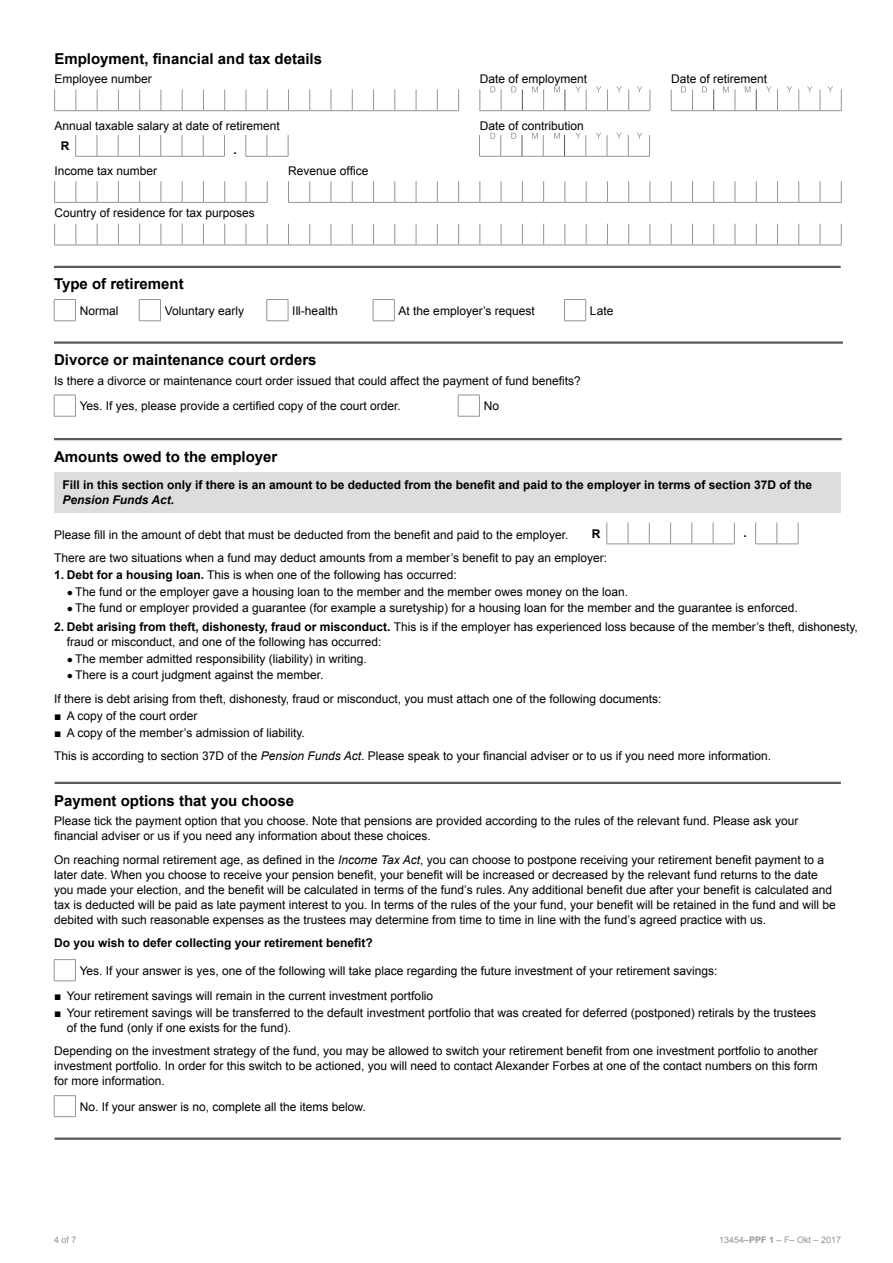
<style>
.page{position:relative;width:893px;height:1263px;background:#fff}
.page>*{position:absolute;margin:0;border:0;box-sizing:border-box;transform-origin:0 0}
.t1{font:700 15px "Arial";color:#000}
.t2{font:12px/15px "Arial";color:#000}
.t3{font:700 12px/15px "Arial";color:#000}
.t4{font:9px "Arial";color:#939598}
.s1{font-style:italic}
.s2{font-weight:700}
.s3{font-size:10.5px}
</style>
<div class="page">
<hr style="left:54px;top:266px;width:787px;height:2px;background:#58595b">
<svg style="left:54px;top:299px;width:22px;height:22px"></svg>
<svg style="left:139px;top:299px;width:22px;height:22px"></svg>
<svg style="left:267px;top:299px;width:22px;height:22px"></svg>
<svg style="left:373px;top:299px;width:22px;height:22px"></svg>
<svg style="left:564px;top:299px;width:22px;height:22px"></svg>
<hr style="left:54px;top:341px;width:789px;height:3px;background:#58595b">
<svg style="left:54px;top:89px;width:405px;height:22px"></svg>
<svg style="left:75px;top:135px;width:150px;height:22px"></svg>
<svg style="left:246px;top:135px;width:43px;height:22px"></svg>
<svg style="left:54px;top:224px;width:788px;height:22px"></svg>
<svg style="left:54px;top:181px;width:214px;height:22px"></svg>
<svg style="left:288px;top:181px;width:554px;height:22px"></svg>
<svg style="left:480px;top:86px;width:171px;height:25px"></svg>
<svg style="left:479px;top:133px;width:171px;height:24px"></svg>
<svg style="left:671px;top:86px;width:171px;height:25px"></svg>
<svg style="left:54px;top:959px;width:22px;height:22px"></svg>
<svg style="left:54px;top:1095px;width:22px;height:22px"></svg>
<hr style="left:55px;top:782px;width:786px;height:2px;background:#58595b">
<hr style="left:55px;top:1137px;width:786px;height:3px;background:#58595b">
<div style="left:54px;top:472px;width:786px;height:41px;background:#dcddde"></div>
<svg style="left:607px;top:523px;width:128px;height:22px"></svg>
<svg style="left:755px;top:523px;width:44px;height:22px"></svg>
<svg style="left:54px;top:395px;width:22px;height:22px"></svg>
<svg style="left:458px;top:395px;width:22px;height:22px"></svg>
<hr style="left:54px;top:438px;width:788px;height:2px;background:#58595b">
<p class="t1" style="left:54px;top:49px;width:269px">Employment, financial and tax details</p>
<p class="t2" style="left:54px;top:72px;width:99px">Employee number</p>
<p class="t2" style="left:480px;top:72px;width:109px">Date of employment</p>
<p class="t2" style="left:671px;top:72px;width:98px">Date of retirement</p>
<p class="t2" style="left:54px;top:119px;width:227px">Annual taxable salary at date of retirement</p>
<p class="t2" style="left:480px;top:119px;width:106px">Date of contribution</p>
<p class="t3" style="left:61px;top:139px;width:10px">R</p>
<p class="t3" style="left:233px;top:143px;width:5px">.</p>
<p class="t2" style="left:54px;top:164px;width:104px">Income tax number</p>
<p class="t2" style="left:288px;top:164px;width:82px">Revenue office</p>
<p class="t2" style="left:55px;top:206px;width:202px">Country of residence for tax purposes</p>
<p class="t1" style="left:54px;top:274px;width:131px">Type of retirement</p>
<p class="t2" style="left:80px;top:303px;width:40px">Normal</p>
<p class="t2" style="left:165px;top:303px;width:81px">Voluntary early</p>
<p class="t2" style="left:292px;top:303px;width:47px">Ill-health</p>
<p class="t2" style="left:399px;top:303px;width:138px">At the employer’s request</p>
<p class="t2" style="left:590px;top:303px;width:25px">Late</p>
<p class="t1" style="left:54px;top:350px;width:264px">Divorce or maintenance court orders</p>
<p class="t2" style="left:80px;top:368px;width:503px;line-height:25.5px;text-indent:-26px">Is there a divorce or maintenance court order issued that could affect the payment of fund benefits?<br>Yes. If yes, please provide a certified copy of the court order.</p>
<p class="t2" style="left:484px;top:398px;width:17px">No</p>
<p class="t1" style="left:54px;top:446px;width:225px">Amounts owed to the employer</p>
<p class="t3" style="left:63px;top:478px;width:751px">Fill in this section only if there is an amount to be deducted from the benefit and paid to the employer in terms of section 37D of the<br><span class="s1">Pension Funds Act</span>.</p>
<p class="t2" style="left:54px;top:527px;width:516px">Please fill in the amount of debt that must be deducted from the benefit and paid to the employer.</p>
<p class="t3" style="left:592px;top:526px;width:10px">R</p>
<p class="t3" style="left:743px;top:526px;width:5px">.</p>
<p class="t2" style="left:54px;top:551px;width:555px">There are two situations when a fund may deduct amounts from a member’s benefit to pay an employer:</p>
<p class="t2" style="left:54px;top:567px;width:404px"><span class="s2">1. Debt for a housing loan.</span> This is when one of the following has occurred:</p>
<p class="t2" style="left:67px;top:584px;width:563px"><span class="s3">●</span> The fund or the employer gave a housing loan to the member and the member owes money on the loan.</p>
<p class="t2" style="left:67px;top:601px;width:732px"><span class="s3">●</span> The fund or employer provided a guarantee (for example a suretyship) for a housing loan for the member and the guarantee is enforced.</p>
<p class="t2" style="left:67px;top:620px;width:793px;text-indent:-13px"><span class="s2">2. Debt arising from theft, dishonesty, fraud or misconduct.</span> This is if the employer has experienced loss because of the member’s theft, dishonesty, fraud or misconduct, and one of the following has occurred:</p>
<p class="t2" style="left:67px;top:651px;width:301px"><span class="s3">●</span> The member admitted responsibility (liability) in writing.</p>
<p class="t2" style="left:54px;top:664px;width:609px;line-height:23.1px;text-indent:13px"><span class="s3">●</span> There is a court judgment against the member.<br>If there is debt arising from theft, dishonesty, fraud or misconduct, you must attach one of the following documents:</p>
<p class="t2" style="left:54px;top:708px;width:145px">■ A copy of the court order</p>
<p class="t2" style="left:54px;top:721px;width:719px;line-height:23.1px">■ A copy of the member’s admission of liability.<br>This is according to section 37D of the <span class="s1">Pension Funds Act</span>. Please speak to your financial adviser or to us if you need more information.</p>
<p class="t1" style="left:54px;top:791px;width:242px">Payment options that you choose</p>
<p class="t2" style="left:54px;top:813px;width:746px">Please tick the payment option that you choose. Note that pensions are provided according to the rules of the relevant fund. Please ask your financial adviser or us if you need any information about these choices.</p>
<p class="t2" style="left:54px;top:852px;width:783px">On reaching normal retirement age, as defined in the <span class="s1">Income Tax Act</span>, you can choose to postpone receiving your retirement benefit payment to a later date. When you choose to receive your pension benefit, your benefit will be increased or decreased by the relevant fund returns to the date you made your election, and the benefit will be calculated in terms of the fund’s rules. Any additional benefit due after your benefit is calculated and tax is deducted will be paid as late payment interest to you. In terms of the rules of the your fund, your benefit will be retained in the fund and will be debited with such reasonable expenses as the trustees may determine from time to time in line with the fund’s agreed practice with us.</p>
<p class="t3" style="left:54px;top:935px;width:320px">Do you wish to defer collecting your retirement benefit?</p>
<p class="t2" style="left:80px;top:963px;width:639px">Yes. If your answer is yes, one of the following will take place regarding the future investment of your retirement savings:</p>
<p class="t2" style="left:54px;top:988px;width:381px">■ Your retirement savings will remain in the current investment portfolio</p>
<p class="t2" style="left:67px;top:1005px;width:751px;text-indent:-13px">■ Your retirement savings will be transferred to the default investment portfolio that was created for deferred (postponed) retirals by the trustees of the fund (only if one exists for the fund).</p>
<p class="t2" style="left:54px;top:1044px;width:765px;text-align:justify">Depending on the investment strategy of the fund, you may be allowed to switch your retirement benefit from one investment portfolio to another investment portfolio. In order for this switch to be actioned, you will need to contact Alexander Forbes at one of the contact numbers on this form for more information.</p>
<p class="t2" style="left:80px;top:1099px;width:288px">No. If your answer is no, complete all the items below.</p>
<p class="t4" style="left:54px;top:1234px;width:24px">4 of 7</p>
<p class="t4" style="left:719px;top:1233px;width:124px">13454–<span class="s2">PPF 1</span> – F– Okt – 2017</p>
</div>
